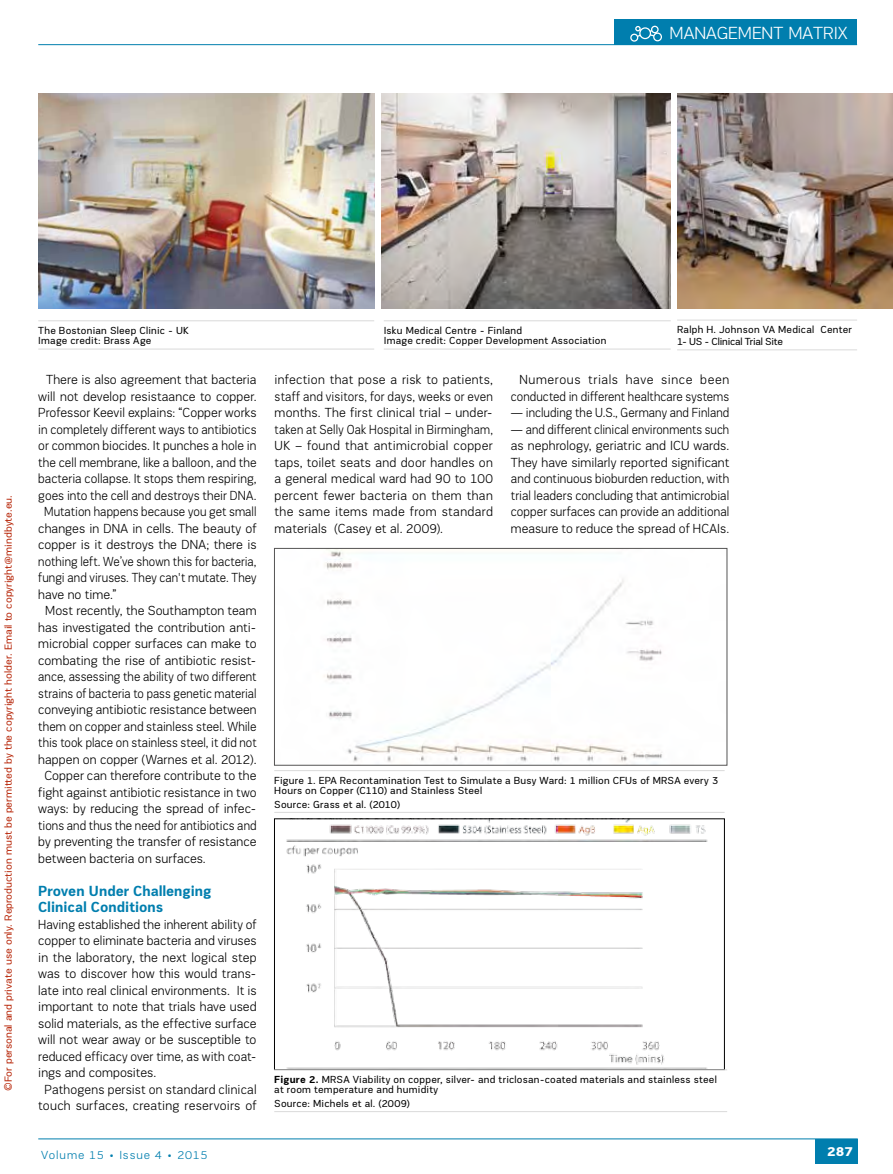
<style>
.page{position:relative;width:893px;height:1174px;background:#fff}
.page>*{position:absolute;margin:0;border:0;box-sizing:border-box;transform-origin:0 0}
.t1{font:300 18px "PRC Fidelity";color:#fff}
.t2{font:700 15px/16.5px "PRC Fidelity";letter-spacing:.005em;color:#007eae;scale:.95 1}
.t3{font:300 13.5px/16.5px "PRC Fidelity";letter-spacing:.005em;color:#000;text-align:justify;scale:.95 1}
.t4{font:300 13.5px/16.5px "PRC Fidelity";letter-spacing:.005em;color:#000;text-align:justify;scale:.88 1}
.t5{font:300 13.5px "PRC Fidelity";letter-spacing:.005em;color:#000;scale:.89 1}
.t6{font:300 13.5px "PRC Fidelity";letter-spacing:.005em;color:#000;scale:.94 1}
.t7{font:300 13.5px "PRC Fidelity";letter-spacing:.005em;color:#000;scale:.92 1}
.t8{font:300 13.5px "PRC Fidelity";letter-spacing:.005em;color:#000;scale:.9 1}
.t9{font:300 13.5px "PRC Fidelity";letter-spacing:.005em;color:#000;scale:.91 1}
.t10{font:300 13.5px "PRC Fidelity";letter-spacing:.005em;color:#000;scale:.93 1}
.t11{font:900 13.5px "PRC Fidelity";color:#fff}
.t12{font:300 12px "PRC Fidelity";letter-spacing:.075em;color:#007eae}
.t13{font:10.5px/10.5px "PRC Fidelity";letter-spacing:.02em;color:#000}
.t14{font:10.5px "PRC Fidelity";color:#b8290c}
.s1{font-weight:700}
</style>
<div class="page">
<hr style="left:38px;top:44px;width:819px;height:1px;background:#007eae">
<div style="left:614px;top:20px;width:243px;height:25px;background:#007eae"></div>
<div style="left:639px;top:27px;width:12px;height:12px;border:1px solid #fff;border-radius:50%"></div>
<div style="left:651px;top:26px;width:8px;height:7px;border:1px solid #fff;border-radius:50%"></div>
<div style="left:653px;top:33px;width:9px;height:8px;border:1px solid #fff;border-radius:50%"></div>
<div style="left:630px;top:34px;width:8px;height:8px;border:1px solid #fff;border-radius:50%"></div>
<svg style="left:635px;top:26px;width:7px;height:12px"></svg>
<svg style="left:648px;top:29px;width:7px;height:8px"></svg>
<div style="left:815px;top:1139px;width:43px;height:25px;background:#007eae"></div>
<hr style="left:38px;top:1138px;width:820px;height:1px;background:#007eae">
<img style="left:324px;top:550px;width:338px;height:212px">
<div style="left:274px;top:548px;width:453px;height:217px;border:1px solid #555454"></div>
<img style="left:286px;top:820px;width:422px;height:245px">
<div style="left:274px;top:818px;width:451px;height:251px;border:1px solid #000"></div>
<hr style="left:274px;top:1069px;width:453px;height:1px;background:#dadada">
<hr style="left:274px;top:1111px;width:453px;height:1px;background:#dadada">
<img style="left:38px;top:93px;width:336px;height:215px">
<img style="left:382px;top:93px;width:289px;height:215px">
<hr style="left:38px;top:320px;width:336px;height:1px;background:#dadada">
<hr style="left:38px;top:349px;width:336px;height:1px;background:#dadada">
<hr style="left:274px;top:770px;width:451px;height:1px;background:#dadada">
<hr style="left:274px;top:812px;width:451px;height:1px;background:#dadada">
<hr style="left:384px;top:320px;width:287px;height:1px;background:#dadada">
<hr style="left:384px;top:349px;width:287px;height:1px;background:#dadada">
<img style="left:677px;top:93px;width:216px;height:215px">
<hr style="left:677px;top:320px;width:180px;height:1px;background:#dadada">
<hr style="left:677px;top:349px;width:180px;height:1px;background:#dadada">
<h1 class="t1" style="left:669px;top:24px;width:180px">MANAGEMENT MATRIX</h1>
<p class="t14" style="left:2px;top:1091px;width:597px;rotate:-90deg">©For personal and private use only. Reproduction must be permitted by the copyright holder. Email to copyright@mindbyte.eu.</p>
<p class="t13" style="left:38px;top:325px;width:152px">The Bostonian Sleep Clinic - UK<br>Image credit: Brass Age</p>
<p class="t3" style="left:46px;top:371px;width:223px">There is also agreement that bacteria</p>
<p class="t3" style="left:38px;top:388px;width:231px">will not develop resistaance to copper.</p>
<p class="t3" style="left:38px;top:404px;width:231px">Professor Keevil explains: “Copper works</p>
<p class="t8" style="left:38px;top:422px;width:244px">in completely different ways to antibiotics</p>
<p class="t7" style="left:38px;top:438px;width:239px">or common biocides. It punches a hole in</p>
<p class="t9" style="left:38px;top:455px;width:241px">the cell membrane, like a balloon, and the</p>
<p class="t7" style="left:38px;top:471px;width:239px">bacteria collapse. It stops them respiring,</p>
<p class="t9" style="left:38px;top:488px;width:241px">goes into the cell and destroys their DNA.</p>
<p class="t5" style="left:44px;top:504px;width:240px">Mutation happens because you get small</p>
<p class="t3" style="left:38px;top:520px;width:231px">changes in DNA in cells. The beauty of</p>
<p class="t3" style="left:38px;top:536px;width:231px">copper is it destroys the DNA; there is</p>
<p class="t5" style="left:38px;top:554px;width:247px">nothing left. We’ve shown this for bacteria,</p>
<p class="t5" style="left:38px;top:570px;width:247px">fungi and viruses. They can't mutate. They</p>
<p class="t3" style="left:38px;top:586px;width:84px">have no time.”</p>
<p class="t3" style="left:45px;top:602px;width:224px">Most recently, the Southampton team</p>
<p class="t3" style="left:38px;top:619px;width:231px">has investigated the contribution anti-</p>
<p class="t3" style="left:38px;top:635px;width:231px">microbial copper surfaces can make to</p>
<p class="t3" style="left:38px;top:652px;width:231px">combating the rise of antibiotic resist-</p>
<p class="t5" style="left:38px;top:669px;width:247px">ance, assessing the ability of two different</p>
<p class="t4" style="left:38px;top:685px;width:250px">strains of bacteria to pass genetic material</p>
<p class="t6" style="left:38px;top:702px;width:234px">conveying antibiotic resistance between</p>
<p class="t8" style="left:38px;top:719px;width:244px">them on copper and stainless steel. While</p>
<p class="t5" style="left:38px;top:735px;width:247px">this took place on stainless steel, it did not</p>
<p class="t3" style="left:38px;top:751px;width:231px">happen on copper (Warnes et al. 2012).</p>
<p class="t3" style="left:44px;top:767px;width:225px">Copper can therefore contribute to the</p>
<p class="t6" style="left:38px;top:785px;width:234px">fight against antibiotic resistance in two</p>
<p class="t3" style="left:38px;top:800px;width:231px">ways: by reducing the spread of infec-</p>
<p class="t5" style="left:38px;top:818px;width:247px">tions and thus the need for antibiotics and</p>
<p class="t3" style="left:38px;top:833px;width:231px">by preventing the transfer of resistance</p>
<p class="t3" style="left:38px;top:850px;width:178px">between bacteria on surfaces.</p>
<p class="t2" style="left:38px;top:882px;width:184px">Proven Under Challenging<br>Clinical Conditions</p>
<p class="t7" style="left:38px;top:917px;width:239px">Having established the inherent ability of</p>
<p class="t6" style="left:38px;top:933px;width:234px">copper to eliminate bacteria and viruses</p>
<p class="t3" style="left:38px;top:949px;width:231px">in the laboratory, the next logical step</p>
<p class="t3" style="left:38px;top:965px;width:231px">was to discover how this would trans-</p>
<p class="t3" style="left:38px;top:982px;width:231px">late into real clinical environments. It is</p>
<p class="t3" style="left:38px;top:998px;width:231px">important to note that trials have used</p>
<p class="t3" style="left:38px;top:1015px;width:231px">solid materials, as the effective surface</p>
<p class="t3" style="left:38px;top:1031px;width:231px">will not wear away or be susceptible to</p>
<p class="t10" style="left:38px;top:1049px;width:236px">reduced efficacy over time, as with coat-</p>
<p class="t3" style="left:38px;top:1064px;width:126px">ings and composites.</p>
<p class="t6" style="left:45px;top:1082px;width:227px">Pathogens persist on standard clinical</p>
<p class="t3" style="left:38px;top:1097px;width:231px">touch surfaces, creating reservoirs of</p>
<p class="t13" style="left:384px;top:325px;width:224px">Isku Medical Centre - Finland<br>Image credit: Copper Development Association</p>
<p class="t13" style="left:677px;top:324px;width:176px;line-height:12px">Ralph H. Johnson VA Medical Center<br>1- US - Clinical Trial Site</p>
<p class="t3" style="left:275px;top:371px;width:231px">infection that pose a risk to patients, staff and visitors, for days, weeks or even months. The first clinical trial – under&shy;taken at Selly Oak Hospital in Birmingham, UK – found that antimicrobial copper taps, toilet seats and door handles on a general medical ward had 90 to 100 percent fewer bacteria on them than the same items made from standard materials (Casey et al. 2009).</p>
<p class="t3" style="left:511px;top:371px;width:231px;text-align:right">Numerous trials have since been conducted in different healthcare systems</p>
<p class="t5" style="left:511px;top:405px;width:247px">— including the U.S., Germany and Finland</p>
<p class="t4" style="left:511px;top:421px;width:250px">— and different clinical environments such as nephrology, geriatric and ICU wards.<br>They have similarly reported significant and continuous bioburden reduction, with trial leaders concluding that antimicrobial copper surfaces can provide an additional measure to reduce the spread of HCAIs.</p>
<p class="t13" style="left:274px;top:775px;width:445px">Figure 1. EPA Recontamination Test to Simulate a Busy Ward: 1 million CFUs of MRSA every 3<br>Hours on Copper (C110) and Stainless Steel</p>
<p class="t13" style="left:274px;top:799px;width:127px">Source: Grass et al. (2010)</p>
<p class="t13" style="left:274px;top:1074px;width:444px"><span class="s1">Figure 2.</span> MRSA Viability on copper, silver- and triclosan-coated materials and stainless steel at room temperature and humidity</p>
<p class="t13" style="left:274px;top:1098px;width:137px">Source: Michels et al. (2009)</p>
<p class="t12" style="left:41px;top:1148px;width:168px">Volume 15 • Issue 4 • 2015</p>
<p class="t11" style="left:827px;top:1143px;width:27px">287</p>
</div>
